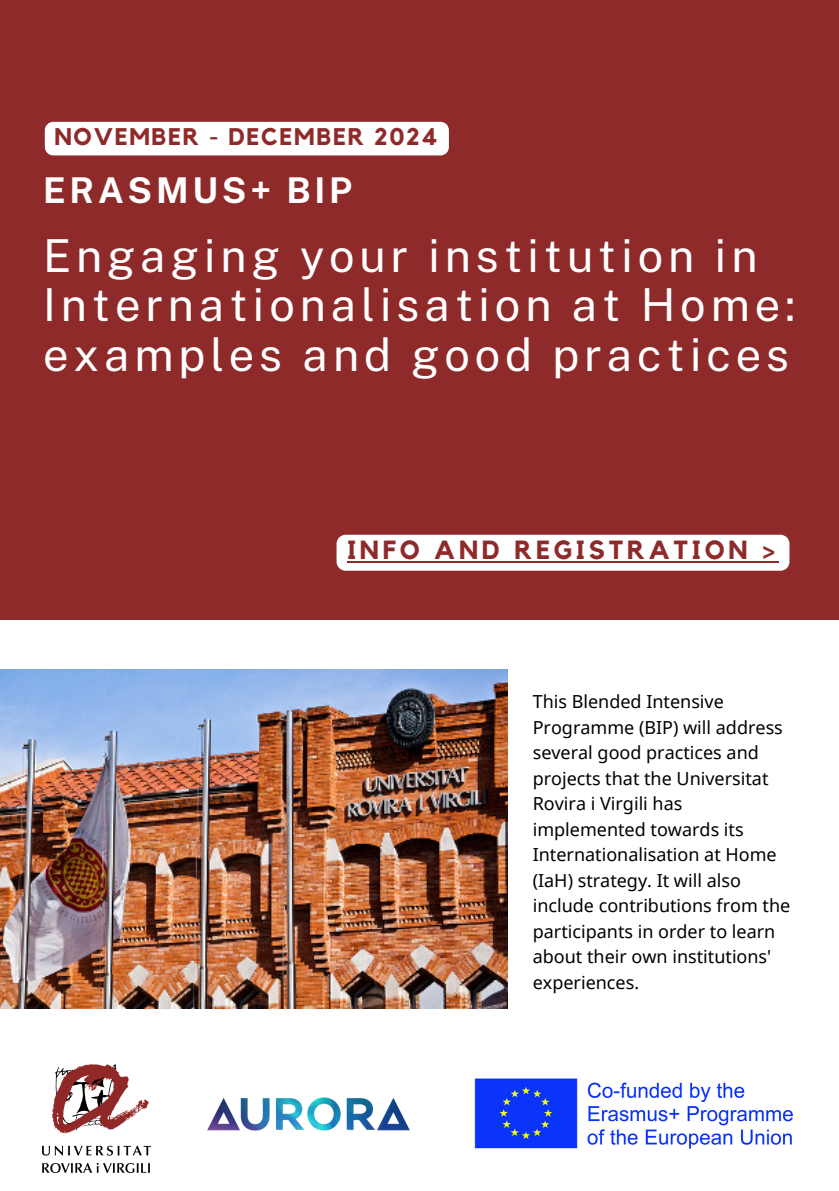
<style>
.page{position:relative;width:839px;height:1191px;background:#fff}
.page>*{position:absolute;margin:0;border:0;box-sizing:border-box;transform-origin:0 0}
.t1{font:45.4px/49.6px "Public Sans";letter-spacing:.105em;color:#fff}
.t2{font:700 35.6px "Public Sans";letter-spacing:.105em;color:#fff}
.t3{font:700 26.2px "Kollektif";letter-spacing:.14em;color:#8f2a2b}
.t4{font:700 24px "Kollektif";letter-spacing:.07em;color:#8f2a2b}
.t5{font:18px/25.6px "Noto Sans";color:#000}
</style>
<div class="page">
<div style="left:0;top:0;width:838px;height:619px;background:#8f2a2b"></div>
<img style="left:474px;top:1078px;width:319px;height:71px">
<img style="left:0;top:670px;width:507px;height:339px">
<img style="left:207px;top:1097px;width:203px;height:34px">
<img style="left:42px;top:1065px;width:108px;height:108px">
<div style="left:45px;top:122px;width:404px;height:33px;background:#fff"></div>
<div style="left:336px;top:535px;width:453px;height:36px;background:#fff"></div>
<hr style="left:347px;top:561px;width:432px;height:1px;background:#8f2a2b">
<p class="t4" style="left:54px;top:125px;width:384px">NOVEMBER - DECEMBER 2024</p>
<p class="t2" style="left:43px;top:169px;width:311px">ERASMUS+ BIP</p>
<p class="t1" style="left:43px;top:230px;width:753px">Engaging your institution in<br>Internationalisation at Home: examples and good practices</p>
<p class="t3" style="left:347px;top:538px;width:429px">INFO AND REGISTRATION &gt;</p>
<p class="t5" style="left:532px;top:689px;width:192px">This Blended Intensive</p>
<p class="t5" style="left:532px;top:714px;width:252px">Programme (BIP) will address several good practices and projects that the Universitat</p>
<p class="t5" style="left:532px;top:791px;width:212px">Rovira i Virgili has implemented towards its</p>
<p class="t5" style="left:532px;top:842px;width:259px">Internationalisation at Home (IaH) strategy. It will also include contributions from the</p>
<p class="t5" style="left:532px;top:918px;width:244px">participants in order to learn about their own institutions' experiences.</p>
</div>
